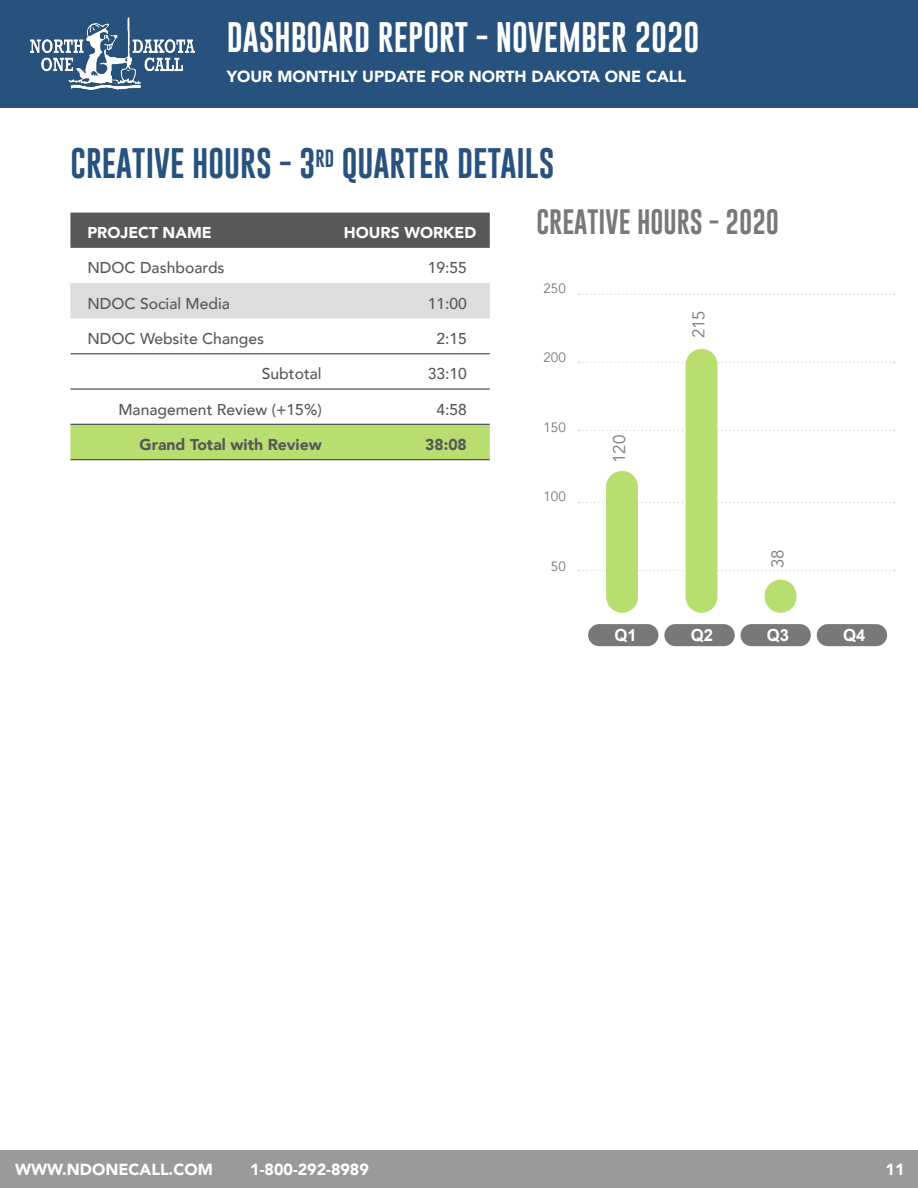
<style>
.page{position:relative;width:918px;height:1188px;background:#fff}
.page>*{position:absolute;margin:0;border:0;box-sizing:border-box;transform-origin:0 0}
.t1{font:31.2px "Gobold";color:#27527d}
.t2{font:31.2px "Gobold";color:#fff}
.t3{font:25.8px "Gobold";color:#76787a}
.t4{font:16.95px "Avenir";color:#76787a}
.t5{font:700 16.65px "Arial";color:#fff}
.t6{font:900 16.05px "Avenir";color:#fff}
.t7{font:500 15.75px "Avenir";color:#57585a}
.t8{font:900 15.75px "Avenir";color:#57585a}
.t9{font:900 15.75px "Avenir";color:#fff}
.t10{font:13.5px "Avenir";color:#76787a}
</style>
<div class="page">
<div style="left:0;top:0;width:918px;height:107px;background:#27527d"></div>
<div style="left:0;top:1150px;width:918px;height:38px;background:#989a9c"></div>
<img style="left:30px;top:17px;width:164px;height:73px">
<div style="left:70px;top:213px;width:420px;height:35px;background:#57585a"></div>
<div style="left:70px;top:283px;width:420px;height:35px;background:#dcdddf"></div>
<div style="left:70px;top:425px;width:420px;height:34px;background:#b8de6f"></div>
<hr style="left:70px;top:353px;width:257px;height:1px;background:#57585a">
<hr style="left:327px;top:353px;width:163px;height:1px;background:#57585a">
<hr style="left:70px;top:388px;width:257px;height:2px;background:#57585a">
<hr style="left:327px;top:388px;width:163px;height:2px;background:#57585a">
<hr style="left:70px;top:424px;width:257px;height:1px;background:#57585a">
<hr style="left:327px;top:424px;width:163px;height:1px;background:#57585a">
<hr style="left:70px;top:459px;width:257px;height:1px;background:#57585a">
<hr style="left:327px;top:459px;width:163px;height:1px;background:#57585a">
<svg style="left:579px;top:570px;width:316px;height:1px"></svg>
<svg style="left:579px;top:502px;width:316px;height:1px"></svg>
<svg style="left:579px;top:430px;width:316px;height:1px"></svg>
<svg style="left:579px;top:362px;width:316px;height:1px"></svg>
<svg style="left:579px;top:294px;width:316px;height:1px"></svg>
<div style="left:606px;top:471px;width:32px;height:142px;background:#b8de6f;border-radius:16px"></div>
<div style="left:588px;top:624px;width:70px;height:22px;background:#76787a;border-radius:11px"></div>
<div style="left:664px;top:624px;width:71px;height:22px;background:#76787a;border-radius:11px"></div>
<div style="left:740px;top:624px;width:71px;height:22px;background:#76787a;border-radius:11px"></div>
<div style="left:817px;top:624px;width:70px;height:22px;background:#76787a;border-radius:11px"></div>
<div style="left:686px;top:349px;width:31px;height:264px;background:#b8de6f;border-radius:16px"></div>
<div style="left:765px;top:580px;width:31px;height:33px;background:#b8de6f;border-radius:16px"></div>
<p class="t2" style="left:227px;top:17px;width:474px">DASHBOARD REPORT - NOVEMBER 2020</p>
<p class="t6" style="left:227px;top:63px;width:461px">YOUR MONTHLY UPDATE FOR NORTH DAKOTA ONE CALL</p>
<p class="t1" style="left:70px;top:143px;width:485px">CREATIVE HOURS - 3<sup>RD</sup> QUARTER DETAILS</p>
<p class="t9" style="left:87px;top:219px;width:126px">PROJECT NAME</p>
<p class="t9" style="left:344px;top:219px;width:134px">HOURS WORKED</p>
<p class="t7" style="left:87px;top:254px;width:139px">NDOC Dashboards</p>
<p class="t7" style="left:428px;top:254px;width:41px">19:55</p>
<p class="t7" style="left:87px;top:290px;width:144px">NDOC Social Media</p>
<p class="t7" style="left:428px;top:290px;width:41px">11:00</p>
<p class="t7" style="left:87px;top:325px;width:178px">NDOC Website Changes</p>
<p class="t7" style="left:436px;top:325px;width:32px">2:15</p>
<p class="t7" style="left:262px;top:360px;width:61px">Subtotal</p>
<p class="t7" style="left:428px;top:360px;width:41px">33:10</p>
<p class="t7" style="left:118px;top:395px;width:205px">Management Review (+15%)</p>
<p class="t7" style="left:436px;top:395px;width:32px">4:58</p>
<p class="t8" style="left:140px;top:431px;width:184px">Grand Total with Review</p>
<p class="t8" style="left:425px;top:431px;width:43px">38:08</p>
<p class="t3" style="left:536px;top:206px;width:244px">CREATIVE HOURS - 2020</p>
<p class="t10" style="left:543px;top:280px;width:24px">250</p>
<p class="t10" style="left:543px;top:350px;width:24px">200</p>
<p class="t10" style="left:543px;top:419px;width:24px">150</p>
<p class="t10" style="left:543px;top:489px;width:24px">100</p>
<p class="t10" style="left:551px;top:558px;width:16px">50</p>
<p class="t4" style="left:609px;top:463px;width:30px;rotate:-90deg">120</p>
<p class="t5" style="left:615px;top:624px;width:24px">Q1</p>
<p class="t4" style="left:689px;top:338px;width:30px;rotate:-90deg">215</p>
<p class="t4" style="left:768px;top:568px;width:20px;rotate:-90deg">38</p>
<p class="t5" style="left:691px;top:624px;width:24px">Q2</p>
<p class="t5" style="left:767px;top:624px;width:24px">Q3</p>
<p class="t5" style="left:843px;top:624px;width:24px">Q4</p>
<p class="t6" style="left:15px;top:1156px;width:199px">WWW.NDONECALL.COM</p>
<p class="t6" style="left:250px;top:1156px;width:120px">1-800-292-8989</p>
<p class="t6" style="left:886px;top:1156px;width:20px">11</p>
</div>
